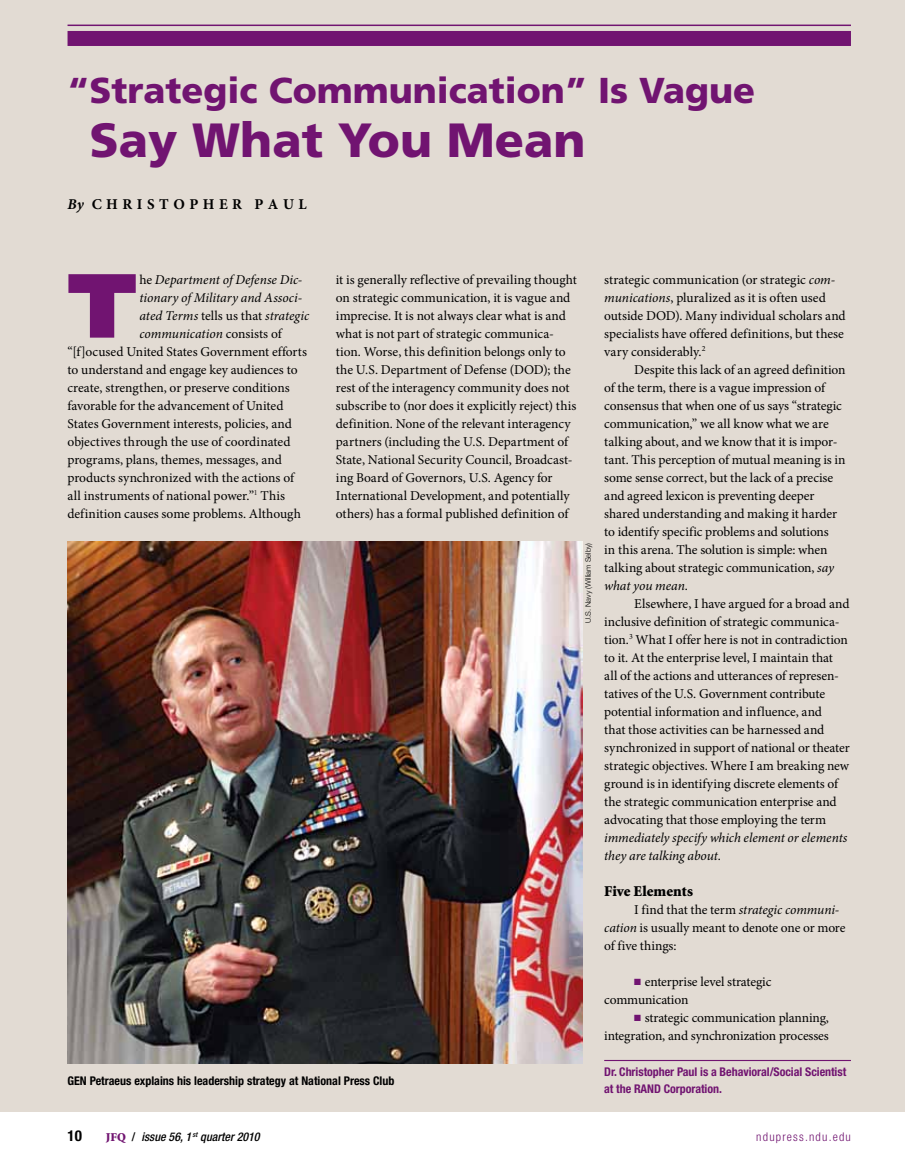
<style>
.page{position:relative;width:905px;height:1175px;background:#fff}
.page>*{position:absolute;margin:0;border:0;box-sizing:border-box;transform-origin:0 0}
.t1{font:900 90.9px "Frutiger LT Std";color:#711471}
.t2{font:900 48px "Frutiger LT Std";color:#711471}
.t3{font:900 36px "Frutiger LT Std";color:#711471}
.t4{font:700 15px "Minion Pro";color:#000}
.t5{font:900 15px "Minion Std";letter-spacing:.005em;color:#000}
.t6{font:700 condensed 15px "Helvetica Neue LT Std";color:#000}
.t7{font:13.5px/18px "Minion Pro";letter-spacing:-.005em;color:#000}
.t8{font:italic 13.5px/18px "Minion Pro";letter-spacing:-.005em;color:#000}
.t9{font:700 condensed 12px/16.5px "Helvetica Neue LT Std";letter-spacing:-.005em;color:#711471}
.t10{font:700 condensed 12px "Helvetica Neue LT Std";color:#000}
.t11{font:italic 500 condensed 12px "Helvetica Neue LT Std";color:#000}
.t12{font:300 condensed 12px "Helvetica Neue LT Std";letter-spacing:.1em;color:#711471}
.t13{font:300 7.5px "Helvetica Neue LT Std";color:#000}
.s1{font-style:italic}
.s2{font-style:normal}
.s3{color:#711471}
.s4{font-family:"Minion Std";font-weight:900;font-style:normal;font-stretch:normal;color:#711471}
</style>
<div class="page">
<div style="left:0;top:0;width:904px;height:1111px;background:#e2dbd3"></div>
<hr style="left:68px;top:25px;width:782px;height:1px;background:#711471">
<div style="left:68px;top:31px;width:782px;height:15px;background:#711471"></div>
<hr style="left:604px;top:1059px;width:246px;height:2px;background:#711471">
<img style="left:68px;top:541px;width:514px;height:522px">
<h3 class="t3" style="left:68px;top:68px;width:689px">“Strategic Communication” Is Vague</h3>
<h2 class="t2" style="left:89px;top:111px;width:497px">Say What You Mean</h2>
<p class="t4" style="left:68px;top:194px;width:54px"><span class="s1">By</span> C HRISTOPHER</p>
<p class="t4" style="left:254px;top:194px;width:28px">P AUL</p>
<h1 class="t1" style="left:68px;top:250px;width:71px">T</h1>
<p class="t8" style="left:139px;top:270px;width:165px"><span class="s2">he</span> Department of Defense Dic-</p>
<p class="t8" style="left:139px;top:288px;width:164px">tionary of Military and Associ-</p>
<p class="t8" style="left:139px;top:306px;width:171px">ated Terms <span class="s2">tells us that</span> strategic</p>
<p class="t8" style="left:139px;top:324px;width:144px">communication <span class="s2">consists of</span></p>
<p class="t7" style="left:68px;top:342px;width:241px">“[f]ocused United States Government efforts</p>
<p class="t7" style="left:68px;top:360px;width:231px">to understand and engage key audiences to</p>
<p class="t7" style="left:68px;top:378px;width:224px">create, strengthen, or preserve conditions</p>
<p class="t7" style="left:68px;top:396px;width:217px">favorable for the advancement of United</p>
<p class="t7" style="left:68px;top:414px;width:226px">States Government interests, policies, and</p>
<p class="t7" style="left:68px;top:432px;width:224px">objectives through the use of coordinated</p>
<p class="t7" style="left:68px;top:450px;width:216px">programs, plans, themes, messages, and</p>
<p class="t7" style="left:68px;top:468px;width:228px">products synchronized with the actions of</p>
<p class="t7" style="left:68px;top:486px;width:219px">all instruments of national power.”<sup>1</sup> This</p>
<p class="t7" style="left:68px;top:504px;width:235px">definition causes some problems. Although</p>
<p class="t7" style="left:336px;top:270px;width:243px">it is generally reflective of prevailing thought on strategic communication, it is vague and imprecise. It is not always clear what is and what is not part of strategic communica&shy;tion. Worse, this definition belongs only to the U.S. Department of Defense (DOD); the rest of the interagency community does not subscribe to (nor does it explicitly reject) this definition. None of the relevant interagency partners (including the U.S. Department of State, National Security Council, Broadcast&shy;ing Board of Governors, U.S. Agency for International Development, and potentially others) has a formal published definition of</p>
<p class="t7" style="left:604px;top:270px;width:243px">strategic communication (or strategic <span class="s1">com&shy;munications</span>, pluralized as it is often used outside DOD). Many individual scholars and specialists have offered definitions, but these vary considerably.<sup>2</sup></p>
<p class="t7" style="left:604px;top:360px;width:243px;text-indent:30px">Despite this lack of an agreed definition of the term, there is a vague impression of consensus that when one of us says “strategic communication,” we all know what we are talking about, and we know that it is impor&shy;tant. This perception of mutual meaning is in some sense correct, but the lack of a precise and agreed lexicon is preventing deeper shared understanding and making it harder to identify specific problems and solutions<br>in this arena. The solution is simple: when talking about strategic communication, <span class="s1">say what you mean</span>.</p>
<p class="t7" style="left:604px;top:594px;width:247px;text-indent:30px">Elsewhere, I have argued for a broad and inclusive definition of strategic communica&shy;tion.<sup>3</sup> What I offer here is not in contradiction to it. At the enterprise level, I maintain that<br>all of the actions and utterances of represen&shy;tatives of the U.S. Government contribute potential information and influence, and<br>that those activities can be harnessed and synchronized in support of national or theater strategic objectives. Where I am breaking new ground is in identifying discrete elements of the strategic communication enterprise and advocating that those employing the term</p>
<p class="t8" style="left:604px;top:828px;width:245px">immediately specify which element or elements they are talking about<span class="s2">.</span></p>
<p class="t5" style="left:604px;top:883px;width:90px">Five Elements</p>
<p class="t7" style="left:604px;top:900px;width:243px;text-indent:30px">I find that the term <span class="s1">strategic communi&shy;cation</span> is usually meant to denote one or more of five things:</p>
<p class="t7" style="left:604px;top:972px;width:169px;text-indent:30px"><span class="s3">■</span> enterprise level strategic communication</p>
<p class="t7" style="left:604px;top:1008px;width:226px;text-align:right"><span class="s3">■</span> strategic communication planning, integration, and synchronization processes</p>
<p class="t13" style="left:583px;top:623px;width:82px;rotate:-90deg">U.S. Navy (William Selby)</p>
<p class="t10" style="left:68px;top:1073px;width:328px">GEN Petraeus explains his leadership strategy at National Press Club</p>
<p class="t9" style="left:604px;top:1063px;width:243px">Dr. Christopher Paul is a Behavioral/Social Scientist at the RAND Corporation.</p>
<p class="t6" style="left:68px;top:1126px;width:16px">10</p>
<p class="t11" style="left:106px;top:1129px;width:155px"><span class="s4">JFQ</span> <span class="s2">/</span> issue 56, 1 <sup>st</sup> quarter 2010</p>
<p class="t12" style="left:756px;top:1129px;width:96px">ndupress.ndu.edu</p>
</div>
